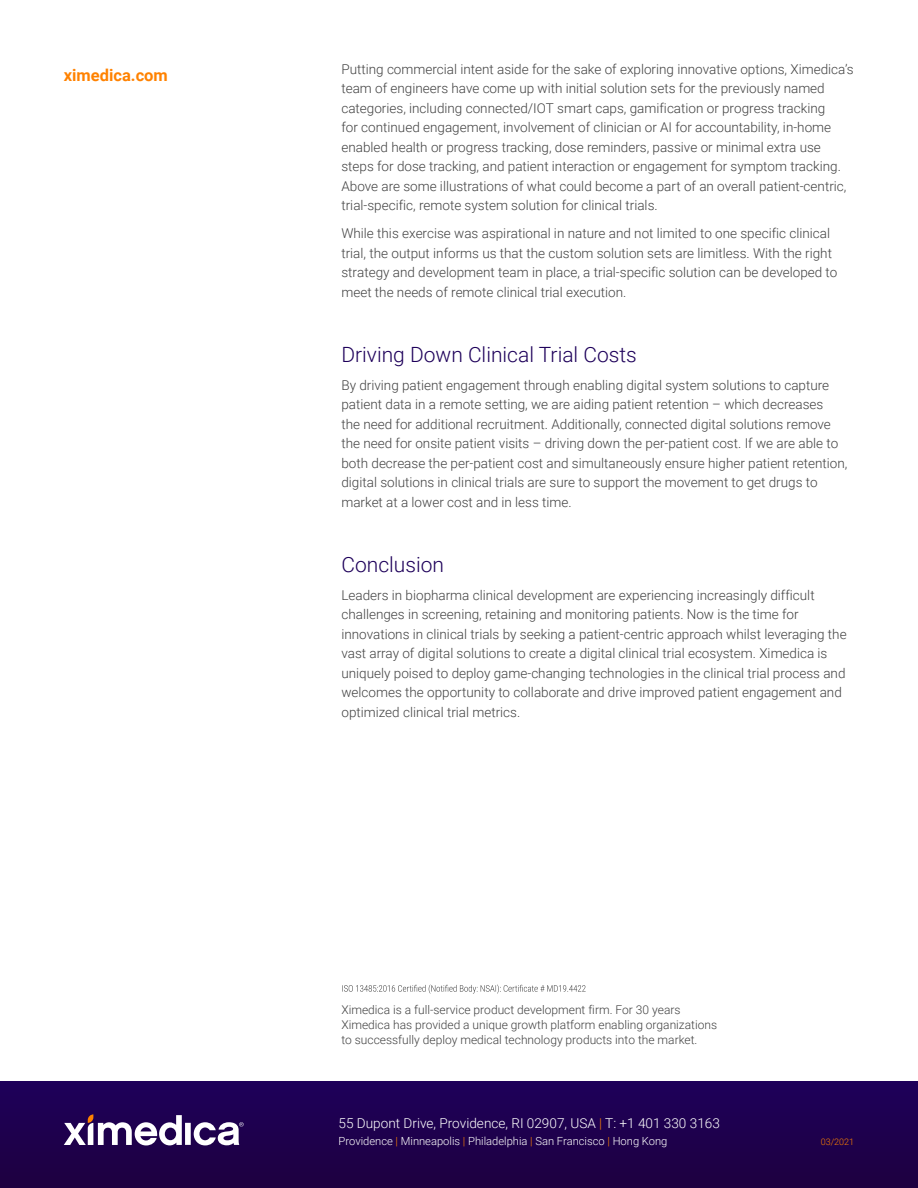
<style>
.page{position:relative;width:918px;height:1188px;background:#fff}
.page>*{position:absolute;margin:0;border:0;box-sizing:border-box;transform-origin:0 0}
.t1{font:300 21px "Roboto";color:#1e005a}
.t2{font:700 16.5px "Roboto";color:#ff8200}
.t3{font:300 13.65px "Roboto";color:#fff}
.t4{font:300 13.5px/19.5px "Roboto";color:#414141}
.t5{font:300 12px "Roboto";color:#414141}
.t6{font:300 11.25px "Roboto";color:#fff}
.t7{font:300 9px "Roboto";color:#ff8200}
.s1{color:#ff8200}
</style>
<div class="page">
<div style="left:0;top:1081px;width:918px;height:107px;background:#1e004d"></div>
<svg style="left:342px;top:984px;width:244px;height:10px"></svg>
<svg style="left:64px;top:1114px;width:118px;height:31px"></svg>
<div style="left:185px;top:1123px;width:6px;height:22px;background:#fff"></div>
<svg style="left:194px;top:1122px;width:50px;height:23px"></svg>
<p class="t2" style="left:64px;top:64px;width:106px">ximedica.com</p>
<p class="t4" style="left:341px;top:59px;width:514px">Putting commercial intent aside for the sake of exploring innovative options, Ximedica’s team of engineers have come up with initial solution sets for the previously named</p>
<p class="t4" style="left:341px;top:117px;width:507px">for continued engagement, involvement of clinician or AI for accountability, in-home enabled health or progress tracking, dose reminders, passive or minimal extra use steps for dose tracking, and patient interaction or engagement for symptom tracking.<br>Above are some illustrations of what could become a part of an overall patient-centric,</p>
<p class="t4" style="left:341px;top:98px;width:485px">categories, including connected/IOT smart caps, gamification or progress tracking</p>
<p class="t4" style="left:341px;top:191px;width:490px;line-height:28px">trial-specific, remote system solution for clinical trials.<br>While this exercise was aspirational in nature and not limited to one specific clinical</p>
<p class="t4" style="left:341px;top:262px;width:498px">strategy and development team in place, a trial-specific solution can be developed to</p>
<p class="t4" style="left:341px;top:243px;width:492px">trial, the output informs us that the custom solution sets are limitless. With the right</p>
<p class="t4" style="left:341px;top:282px;width:287px">meet the needs of remote clinical trial execution.</p>
<h1 class="t1" style="left:341px;top:340px;width:297px">Driving Down Clinical Trial Costs</h1>
<p class="t4" style="left:341px;top:375px;width:507px">By driving patient engagement through enabling digital system solutions to capture patient data in a remote setting, we are aiding patient retention – which decreases<br>the need for additional recruitment. Additionally, connected digital solutions remove the need for onsite patient visits – driving down the per-patient cost. If we are able to both decrease the per-patient cost and simultaneously ensure higher patient retention, digital solutions in clinical trials are sure to support the movement to get drugs to market at a lower cost and in less time.</p>
<h1 class="t1" style="left:341px;top:550px;width:104px">Conclusion</h1>
<p class="t4" style="left:341px;top:604px;width:507px">challenges in screening, retaining and monitoring patients. Now is the time for innovations in clinical trials by seeking a patient-centric approach whilst leveraging the vast array of digital solutions to create a digital clinical trial ecosystem. Ximedica is uniquely poised to deploy game-changing technologies in the clinical trial process and welcomes the opportunity to collaborate and drive improved patient engagement and optimized clinical trial metrics.</p>
<p class="t4" style="left:341px;top:585px;width:475px">Leaders in biopharma clinical development are experiencing increasingly difficult</p>
<p class="t5" style="left:341px;top:1002px;width:341px">Ximedica is a full-service product development firm. For 30 years</p>
<p class="t5" style="left:341px;top:1032px;width:358px">to successfully deploy medical technology products into the market.</p>
<p class="t5" style="left:341px;top:1017px;width:377px">Ximedica has provided a unique growth platform enabling organizations</p>
<p class="t3" style="left:339px;top:1113px;width:383px">55 Dupont Drive, Providence, RI 02907, USA <span class="s1">|</span> T: +1 401 330 3163</p>
<p class="t6" style="left:339px;top:1134px;width:330px">Providence <span class="s1">|</span> Minneapolis <span class="s1">|</span> Philadelphia <span class="s1">|</span> San Francisco <span class="s1">|</span> Hong Kong</p>
<p class="t7" style="left:821px;top:1136px;width:35px">03/2021</p>
</div>
